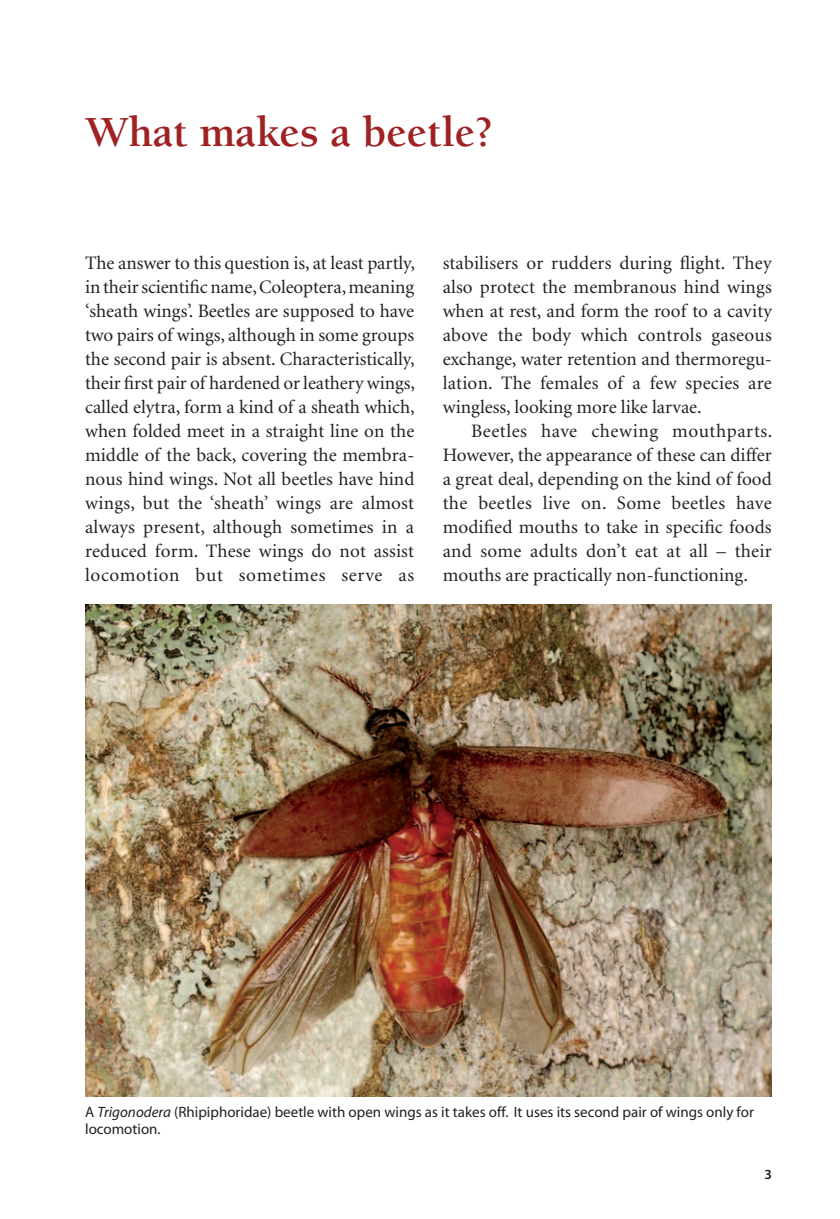
<style>
.page{position:relative;width:840px;height:1219px;background:#fff}
.page>*{position:absolute;margin:0;border:0;box-sizing:border-box;transform-origin:0 0}
.t1{font:700 44px "Berkeley";color:#9f2124}
.t2{font:19px/24px "Minion";letter-spacing:.01em;color:#231f20;text-align:justify}
.t3{font:15px/17px "Myriad MM.400.600.";color:#231f20}
.t4{font:14px "Myriad MM.565.600.";color:#231f20}
.s1{font-family:"Myriad MM It.400.600."}
</style>
<div class="page">
<img style="left:85px;top:605px;width:686px;height:492px">
<h1 class="t1" style="left:85px;top:115px;width:409px">What makes a beetle?</h1>
<p class="t2" style="left:85px;top:253px;width:331px">The answer to this question is, at least partly, in their scientific name, Coleoptera, meaning ‘sheath wings’. Beetles are supposed to have two pairs of wings, although in some groups the second pair is absent. Characteristically, their first pair of hardened or leathery wings, called elytra, form a kind of a sheath which, when folded meet in a straight line on the middle of the back, covering the membra&shy;nous hind wings. Not all beetles have hind wings, but the ‘sheath’ wings are almost always present, although sometimes in a reduced form. These wings do not assist locomotion but sometimes serve as</p>
<p class="t2" style="left:442px;top:253px;width:330px">stabilisers or rudders during flight. They also protect the membranous hind wings when at rest, and form the roof to a cavity above the body which controls gaseous exchange, water retention and thermoregu&shy;lation. The females of a few species are wingless, looking more like larvae.</p>
<p class="t2" style="left:442px;top:421px;width:331px;text-indent:28px">Beetles have chewing mouthparts.<br>However, the appearance of these can differ a great deal, depending on the kind of food the beetles live on. Some beetles have modified mouths to take in specific foods and some adults don’t eat at all – their mouths are practically non-functioning.</p>
<p class="t3" style="left:85px;top:1104px;width:670px">A <span class="s1">Trigonodera</span> (Rhipiphoridae) beetle with open wings as it takes off. It uses its second pair of wings only for locomotion.</p>
<p class="t4" style="left:764px;top:1169px;width:9px">3</p>
</div>
